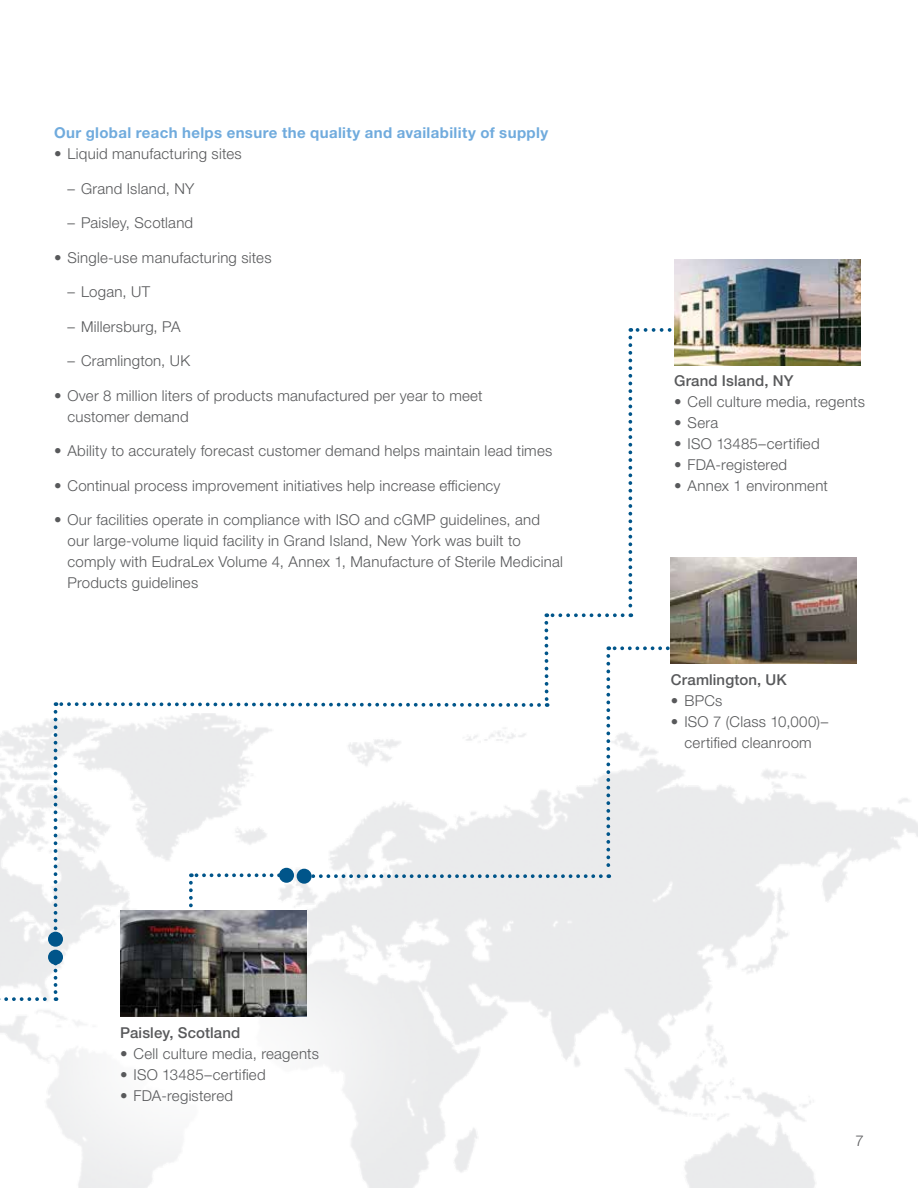
<style>
.page{position:relative;width:918px;height:1188px;background:#fff}
.page>*{position:absolute;margin:0;border:0;box-sizing:border-box;transform-origin:0 0}
.t1{font:300 15px/21px "Helvetica Neue LTW1 G";letter-spacing:.015em;color:#58595b}
.t2{font:700 15px "Helvetica Neue LTW1 G";letter-spacing:.025em;color:#70abdd}
.t3{font:500 15px "Helvetica Neue LTW1 G";letter-spacing:.01em;color:#58595b}
</style>
<div class="page">
<div style="left:0;top:874px;width:467px;height:314px;background:linear-gradient(to right,#fefefe,#f3f3f4)"></div>
<svg style="left:546px;top:328px;width:124px;height:289px"></svg>
<img style="left:675px;top:260px;width:185px;height:106px">
<img style="left:671px;top:557px;width:186px;height:107px">
<svg style="left:0;top:623px;width:668px;height:378px"></svg>
<div style="left:279px;top:868px;width:15px;height:15px;background:#00558a;border-radius:50%"></div>
<img style="left:121px;top:911px;width:186px;height:106px">
<p class="t2" style="left:54px;top:123px;width:496px">Our global reach helps ensure the quality and availability of supply</p>
<p class="t1" style="left:54px;top:143px;width:189px">• Liquid manufacturing sites</p>
<p class="t1" style="left:68px;top:178px;width:128px">– Grand Island, NY</p>
<p class="t1" style="left:68px;top:212px;width:127px">– Paisley, Scotland</p>
<p class="t1" style="left:54px;top:247px;width:219px">• Single-use manufacturing sites</p>
<p class="t1" style="left:68px;top:281px;width:84px">– Logan, UT</p>
<p class="t1" style="left:68px;top:316px;width:114px">– Millersburg, PA</p>
<p class="t1" style="left:68px;top:350px;width:124px">– Cramlington, UK</p>
<p class="t1" style="left:68px;top:385px;width:417px;text-indent:-14px">• Over 8 million liters of products manufactured per year to meet customer demand</p>
<p class="t1" style="left:54px;top:440px;width:500px">• Ability to accurately forecast customer demand helps maintain lead times</p>
<p class="t1" style="left:54px;top:475px;width:448px">• Continual process improvement initiatives help increase efficiency</p>
<p class="t1" style="left:68px;top:509px;width:497px;text-indent:-14px">• Our facilities operate in compliance with ISO and cGMP guidelines, and our large-volume liquid facility in Grand Island, New York was built to comply with EudraLex Volume 4, Annex 1, Manufacture of Sterile Medicinal Products guidelines</p>
<p class="t3" style="left:674px;top:371px;width:121px">Grand Island, NY</p>
<p class="t1" style="left:674px;top:391px;width:192px">• Cell culture media, regents</p>
<p class="t1" style="left:674px;top:412px;width:46px">• Sera</p>
<p class="t1" style="left:674px;top:433px;width:147px">• ISO 13485–certified</p>
<p class="t1" style="left:674px;top:454px;width:114px">• FDA-registered</p>
<p class="t1" style="left:674px;top:475px;width:155px">• Annex 1 environment</p>
<p class="t3" style="left:671px;top:670px;width:117px">Cramlington, UK</p>
<p class="t1" style="left:671px;top:690px;width:53px">• BPCs</p>
<p class="t1" style="left:671px;top:711px;width:159px;text-align:center">• ISO 7 (Class 10,000)– certified cleanroom</p>
<p class="t3" style="left:120px;top:1023px;width:122px">Paisley, Scotland</p>
<p class="t1" style="left:120px;top:1043px;width:200px">• Cell culture media, reagents</p>
<p class="t1" style="left:120px;top:1064px;width:147px">• ISO 13485–certified</p>
<p class="t1" style="left:120px;top:1085px;width:114px">• FDA-registered</p>
<p class="t1" style="left:856px;top:1130px;width:10px">7</p>
</div>
